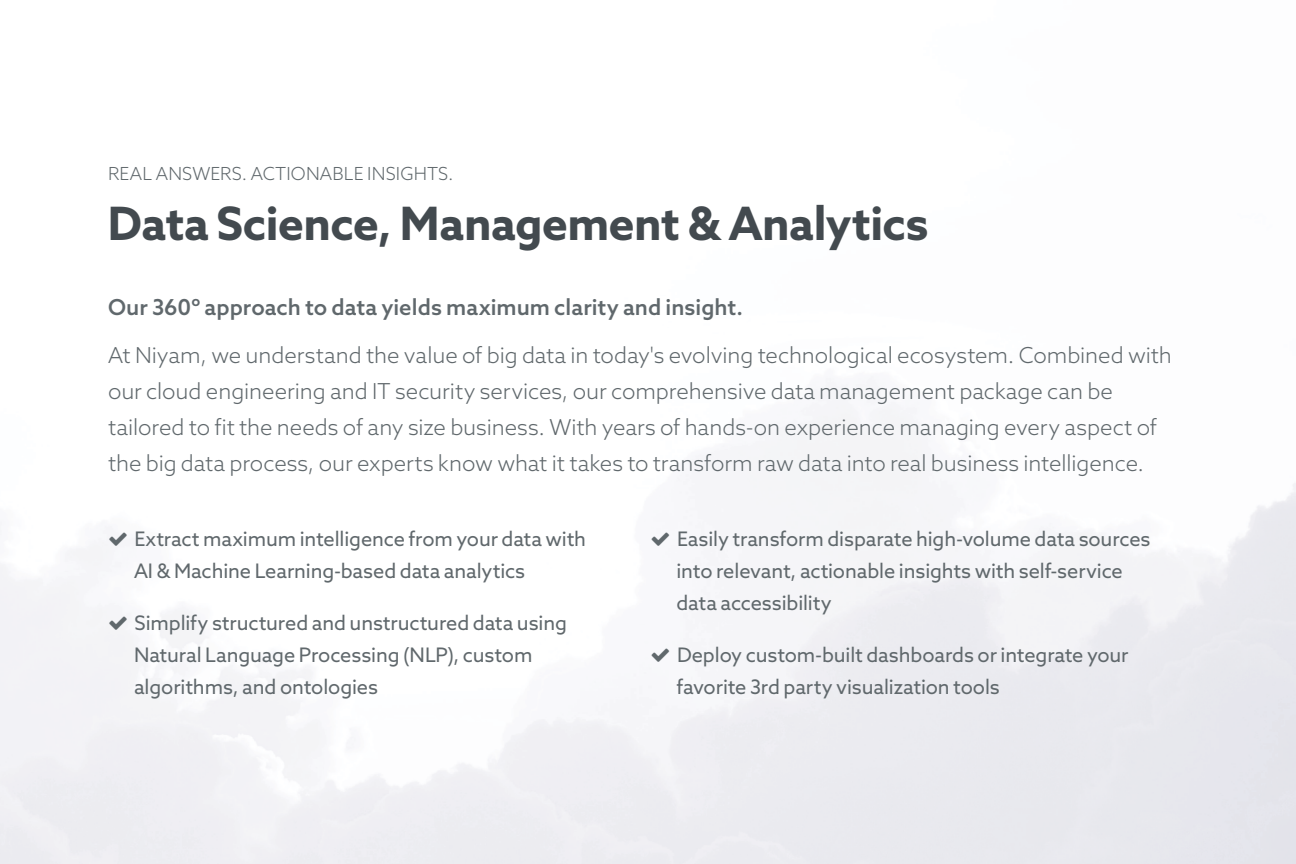
<style>
.page{position:relative;width:1296px;height:864px;background:#fff}
.page>*{position:absolute;margin:0;border:0;box-sizing:border-box;transform-origin:0 0}
.t1{font:700 46px "Azo Sans";letter-spacing:-.01em;color:#434a4f}
.t2{font:300 22px/36px "Azo Sans";color:#60686c}
.t3{font:500 22px "Azo Sans";color:#60686c}
.t4{font:20px/32px "Azo Sans";letter-spacing:-.005em;color:#60686c}
.t5{font:300 18px "Azo Sans";letter-spacing:.01em;color:#60686c}
</style>
<div class="page">
<svg style="left:109px;top:616px;width:18px;height:14px"></svg>
<p class="t5" style="left:108px;top:162px;width:347px">REAL ANSWERS. ACTIONABLE INSIGHTS.</p>
<h1 class="t1" style="left:108px;top:193px;width:822px">Data Science, Management &amp; Analytics</h1>
<p class="t3" style="left:108px;top:292px;width:637px">Our 360º approach to data yields maximum clarity and insight.</p>
<p class="t2" style="left:108px;top:337px;width:1065px">At Niyam, we understand the value of big data in today's evolving technological ecosystem. Combined with our cloud engineering and IT security services, our comprehensive data management package can be tailored to fit the needs of any size business. With years of hands-on experience managing every aspect of the big data process, our experts know what it takes to transform raw data into real business intelligence.</p>
<p class="t4" style="left:134px;top:523px;width:454px">Extract maximum intelligence from your data with<br>AI &amp; Machine Learning-based data analytics</p>
<p class="t4" style="left:134px;top:607px;width:435px">Simplify structured and unstructured data using<br>Natural Language Processing (NLP), custom algorithms, and ontologies</p>
<p class="t4" style="left:676px;top:523px;width:476px">Easily transform disparate high-volume data sources into relevant, actionable insights with self-service data accessibility</p>
<p class="t4" style="left:677px;top:639px;width:454px">Deploy custom-built dashboards or integrate your favorite 3rd party visualization tools</p>
</div>
